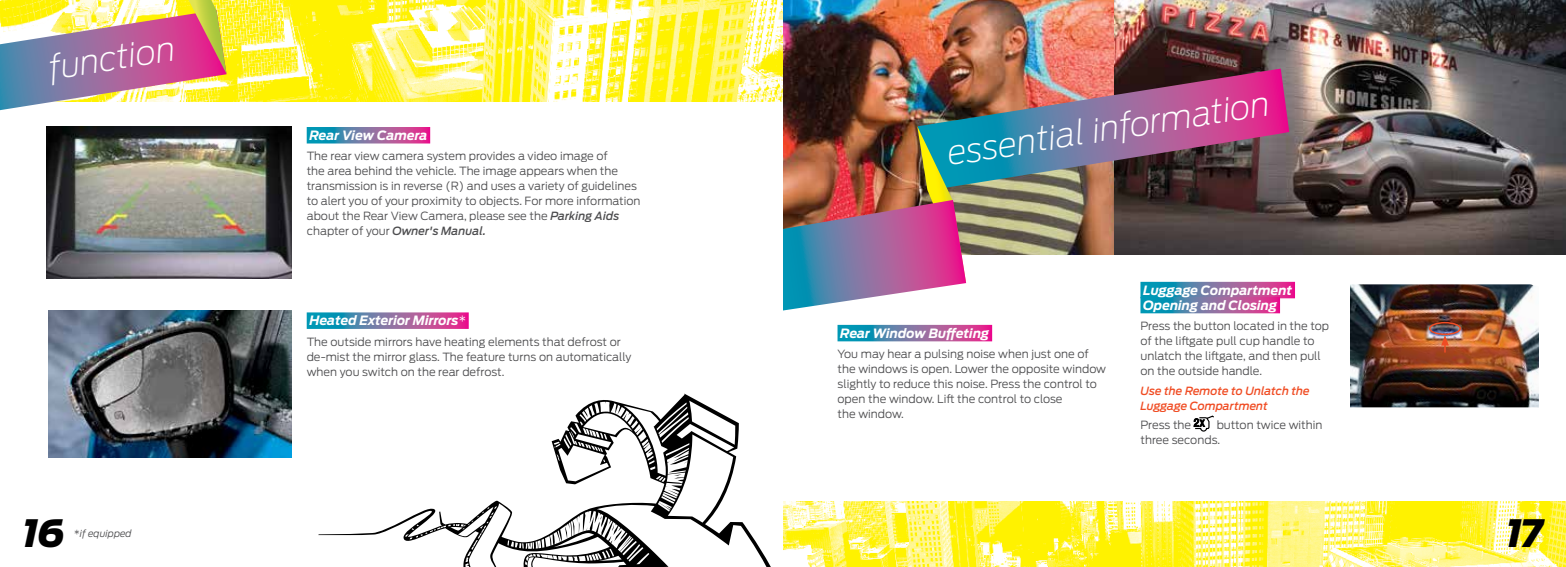
<style>
.page{position:relative;width:1566px;height:567px;background:#fff}
.page>*{position:absolute;margin:0;border:0;box-sizing:border-box;transform-origin:0 0}
.t1{font:italic 900 37.5px "Ford Antenna";color:#000}
.t2{font:italic 200 33.3px "Ford Antenna";color:#fff}
.t3{font:italic 700 12.75px/15px "Ford Antenna";color:#fff}
.t4{font:300 11.25px/15px "Ford Antenna";color:#4d4d4f}
.t5{font:italic 500 11.25px/15px "Ford Antenna";color:#f04c23}
.t6{font:italic 300 9.75px "Ford Antenna";color:#4d4d4f}
.s1{font-weight:500;font-style:italic}
.s2{font-weight:300;font-style:normal}
.s3{font-style:normal}
</style>
<div class="page">
<img style="left:806px;top:501px;width:760px;height:66px">
<img style="left:227px;top:0;width:556px;height:101px">
<img style="left:783px;top:0;width:332px;height:254px">
<img style="left:1115px;top:0;width:451px;height:254px">
<svg style="left:318px;top:394px;width:486px;height:173px"></svg>
<svg style="left:307px;top:127px;width:123px;height:17px;background:#7c71a5"></svg>
<img style="left:47px;top:127px;width:244px;height:152px">
<img style="left:48px;top:310px;width:243px;height:148px">
<svg style="left:0;top:0;width:227px;height:110px"></svg>
<img style="left:918px;top:69px;width:371px;height:122px">
<img style="left:783px;top:126px;width:183px;height:184px">
<svg style="left:838px;top:325px;width:154px;height:16px;background:#796ca3"></svg>
<img style="left:1350px;top:284px;width:189px;height:123px">
<div style="left:1429px;top:322px;width:32px;height:13px;border:2px solid #f04c23;border-radius:50%"></div>
<svg style="left:1441px;top:335px;width:8px;height:18px"></svg>
<svg style="left:307px;top:312px;width:162px;height:17px;background:#7d71a5"></svg>
<svg style="left:1140px;top:282px;width:155px;height:16px;background:#796ca3"></svg>
<svg style="left:1140px;top:297px;width:140px;height:16px;background:#796da3"></svg>
<svg style="left:1194px;top:416px;width:20px;height:16px"></svg>
<h2 class="t2" style="left:45px;top:41px;width:129px;rotate:-9deg">function</h2>
<p class="t3" style="left:309px;top:126px;width:120px">Rear View Camera</p>
<p class="t4" style="left:307px;top:147px;width:335px">The rear view camera system provides a video image of<br>the area behind the vehicle. The image appears when the transmission is in reverse (R) and uses a variety of guidelines to alert you of your proximity to objects. For more information about the Rear View Camera, please see the <span class="s1">Parking Aids </span>chapter of your <span class="s1">Owner's Manual.</span></p>
<p class="t3" style="left:309px;top:312px;width:158px">Heated Exterior Mirrors<span class="s2">*</span></p>
<p class="t4" style="left:307px;top:333px;width:326px">The outside mirrors have heating elements that defrost or de-mist the mirror glass. The feature turns on automatically when you switch on the rear defrost.</p>
<h2 class="t2" style="left:944px;top:126px;width:327px;rotate:-9deg">essential information</h2>
<p class="t3" style="left:840px;top:324px;width:151px">Rear Window Buffeting</p>
<p class="t4" style="left:838px;top:345px;width:270px">You may hear a pulsing noise when just one of the windows is open. Lower the opposite window slightly to reduce this noise. Press the control to open the window. Lift the control to close<br>the window.</p>
<p class="t3" style="left:1143px;top:281px;width:151px">Luggage Compartment<br>Opening and Closing</p>
<p class="t4" style="left:1140px;top:317px;width:190px">Press the button located in the top of the liftgate pull cup handle to unlatch the liftgate, and then pull on the outside handle.</p>
<p class="t5" style="left:1140px;top:383px;width:171px">Use the Remote to Unlatch the<br>Luggage Compartment</p>
<p class="t4" style="left:1140px;top:416px;width:52px">Press the</p>
<p class="t4" style="left:1140px;top:416px;width:184px;text-indent:76px">button twice within three seconds.</p>
<h1 class="t1" style="left:23px;top:498px;width:44px">16</h1>
<p class="t6" style="left:74px;top:525px;width:59px"><span class="s3">*</span>if equipped</p>
<h1 class="t1" style="left:1506px;top:498px;width:39px">17</h1>
</div>
